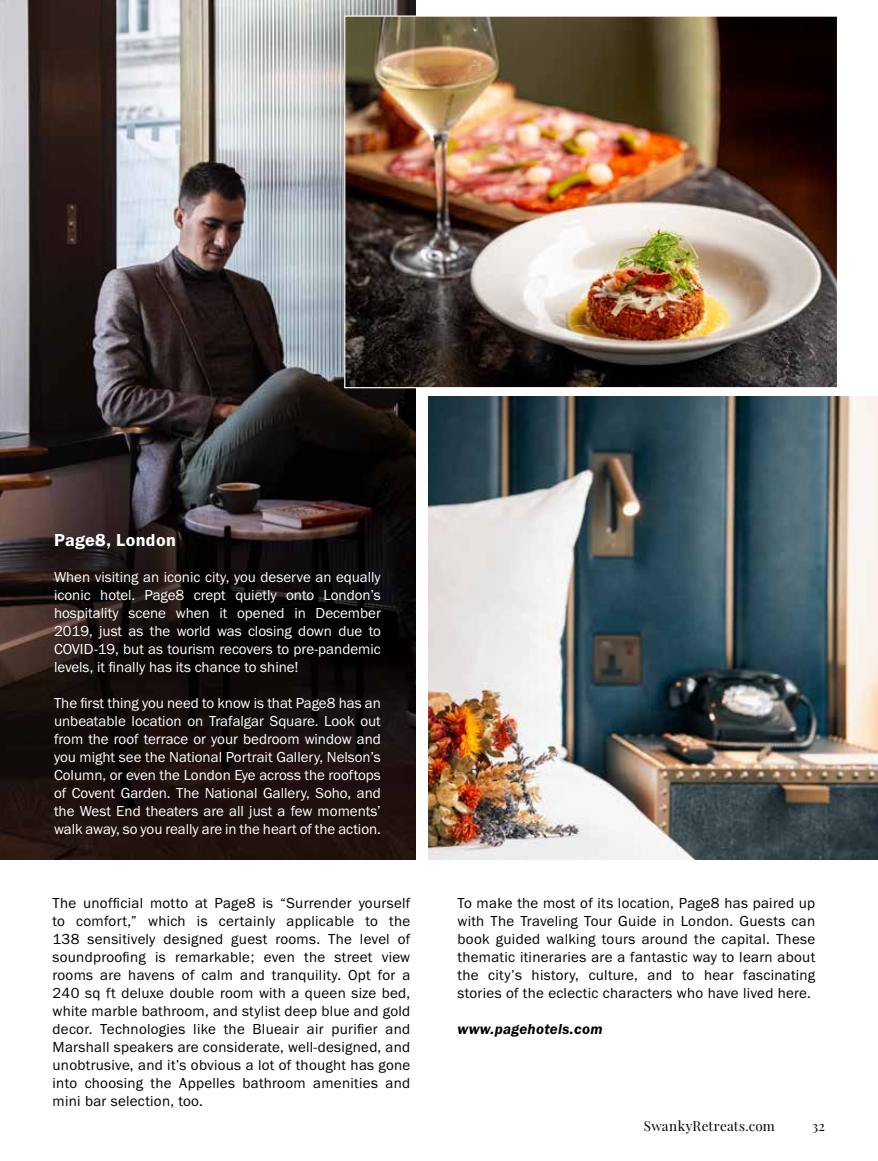
<style>
.page{position:relative;width:878px;height:1161px;background:#fff}
.page>*{position:absolute;margin:0;border:0;box-sizing:border-box;transform-origin:0 0}
.t1{font:18px "Franklin Gothic URW Dem";letter-spacing:.02em;color:#fff}
.t2{font:15px/18px "Franklin Gothic URW Boo";letter-spacing:.02em;color:#000;text-align:justify}
.t3{font:15px/18px "Franklin Gothic URW Boo";color:#fff;text-align:justify}
.t4{font:15px "Franklin Gothic URW Dem Ita";letter-spacing:.02em;color:#000}
.t5{font:13.5px "Playfair Display";letter-spacing:.015em;color:#000}
</style>
<div class="page">
<img style="left:0;top:0;width:415px;height:859px">
<img style="left:346px;top:17px;width:490px;height:369px">
<img style="left:428px;top:397px;width:450px;height:462px">
<p class="t1" style="left:54px;top:529px;width:123px">Page8, London</p>
<p class="t3" style="left:54px;top:568px;width:328px">When visiting an iconic city, you deserve an equally iconic hotel. Page8 crept quietly onto London’s hospitality scene when it opened in December 2019, just as the world was closing down due to COVID-19, but as tourism recovers to pre-pandemic levels, it finally has its chance to shine!</p>
<p class="t3" style="left:54px;top:694px;width:328px">The first thing you need to know is that Page8 has an unbeatable location on Trafalgar Square. Look out from the roof terrace or your bedroom window and you might see the National Portrait Gallery, Nelson’s Column, or even the London Eye across the rooftops of Covent Garden. The National Gallery, Soho, and the West End theaters are all just a few moments’ walk away, so you really are in the heart of the action.</p>
<p class="t2" style="left:53px;top:893px;width:359px">The unofficial motto at Page8 is “Surrender yourself to comfort,” which is certainly applicable to the 138 sensitively designed guest rooms. The level of soundproofing is remarkable; even the street view rooms are havens of calm and tranquility. Opt for a 240 sq ft deluxe double room with a queen size bed, white marble bathroom, and stylist deep blue and gold decor. Technologies like the Blueair air purifier and Marshall speakers are considerate, well-designed, and unobtrusive, and it’s obvious a lot of thought has gone into choosing the Appelles bathroom amenities and mini bar selection, too.</p>
<p class="t2" style="left:457px;top:893px;width:359px">To make the most of its location, Page8 has paired up with The Traveling Tour Guide in London. Guests can book guided walking tours around the capital. These thematic itineraries are a fantastic way to learn about the city’s history, culture, and to hear fascinating stories of the eclectic characters who have lived here.</p>
<p class="t4" style="left:457px;top:1019px;width:146px">www.pagehotels.com</p>
<p class="t5" style="left:644px;top:1116px;width:132px">SwankyRetreats.com</p>
<p class="t5" style="left:812px;top:1116px;width:14px">32</p>
</div>
